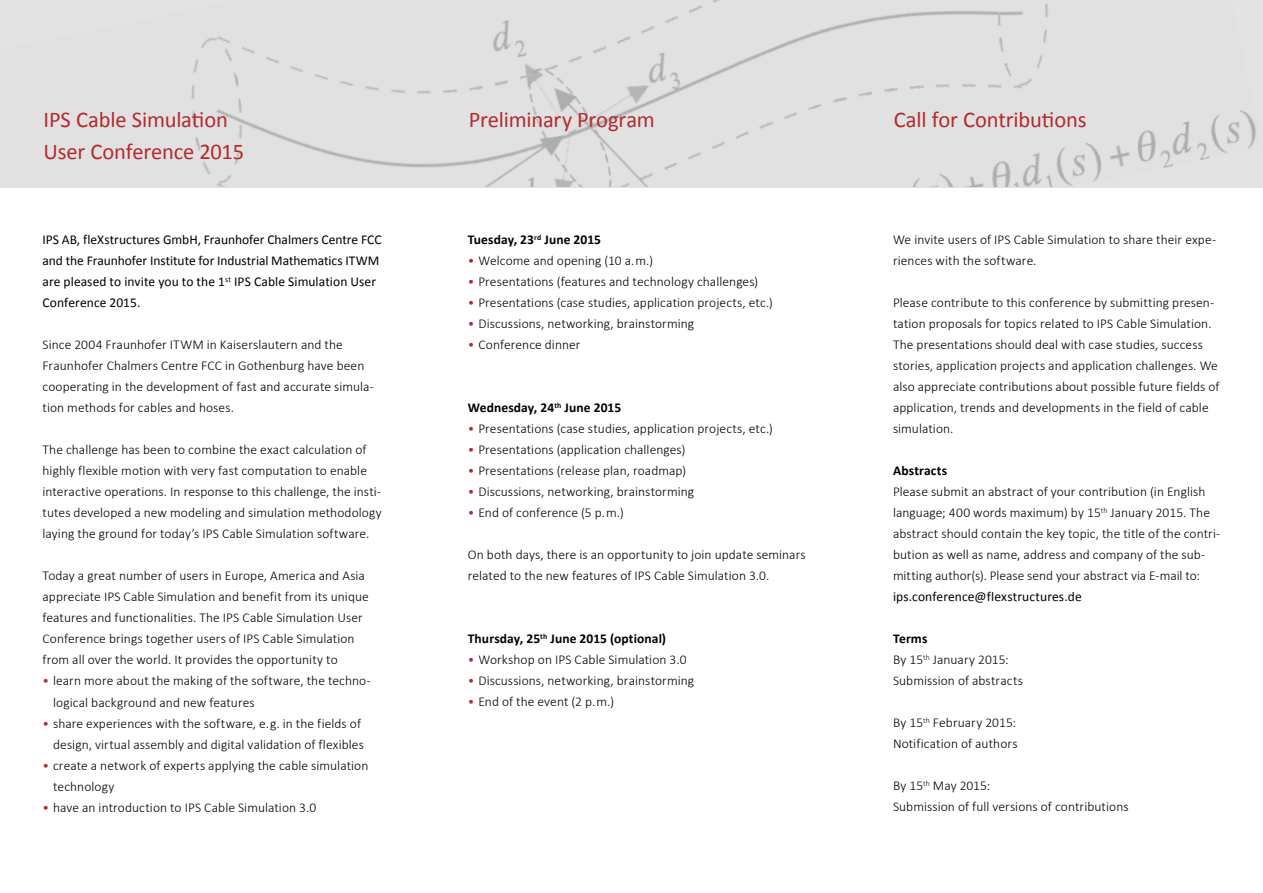
<style>
.page{position:relative;width:1263px;height:893px;background:#fff}
.page>*{position:absolute;margin:0;border:0;box-sizing:border-box;transform-origin:0 0}
.t1{font:22.5px/31.5px "Calibri";letter-spacing:-.01em;color:#b42a2d}
.t2{font:300 13.5px/21px "Calibri";letter-spacing:.005em;color:#000}
.t3{font:13.5px/21px "Calibri";color:#000}
.t4{font:700 13.5px "Calibri";letter-spacing:.01em;color:#000}
.s1{color:#b42a2d}
.s2{font-weight:700}
</style>
<div class="page">
<div style="left:0;top:0;width:1263px;height:187px;background:#e1e1e2"></div>
<h1 class="t1" style="left:44px;top:104px;width:202px">IPS Cable Simulation<br>User Conference 2015</h1>
<h1 class="t1" style="left:469px;top:104px;width:188px">Preliminary Program</h1>
<h1 class="t1" style="left:894px;top:104px;width:194px">Call for Contributions</h1>
<p class="t3" style="left:43px;top:229px;width:341px">IPS AB, fleXstructures GmbH, Fraunhofer Chalmers Centre FCC and the Fraunhofer Institute for Industrial Mathematics ITWM are pleased to invite you to the 1<sup>st</sup> IPS Cable Simulation User Conference 2015.</p>
<p class="t2" style="left:43px;top:334px;width:333px">Since 2004 Fraunhofer ITWM in Kaiserslautern and the Fraunhofer Chalmers Centre FCC in Gothenburg have been cooperating in the development of fast and accurate simula&shy;tion methods for cables and hoses.</p>
<p class="t2" style="left:43px;top:439px;width:341px">The challenge has been to combine the exact calculation of highly flexible motion with very fast computation to enable interactive operations. In response to this challenge, the insti&shy;tutes developed a new modeling and simulation methodology laying the ground for today’s IPS Cable Simulation software.</p>
<p class="t2" style="left:43px;top:565px;width:328px">Today a great number of users in Europe, America and Asia appreciate IPS Cable Simulation and benefit from its unique features and functionalities. The IPS Cable Simulation User Conference brings together users of IPS Cable Simulation from all over the world. It provides the opportunity to</p>
<p class="t2" style="left:53px;top:670px;width:319px;text-indent:-11px"><span class="s1">•</span> learn more about the making of the software, the techno&shy;logical background and new features</p>
<p class="t2" style="left:43px;top:712px;width:323px;text-align:right"><span class="s1">•</span> share experiences with the software, e. g. in the fields of design, virtual assembly and digital validation of flexibles</p>
<p class="t2" style="left:53px;top:754px;width:317px;text-indent:-11px"><span class="s1">•</span> create a network of experts applying the cable simulation technology</p>
<p class="t2" style="left:43px;top:796px;width:275px"><span class="s1">•</span> have an introduction to IPS Cable Simulation 3.0</p>
<p class="t4" style="left:468px;top:231px;width:135px">Tuesday, 23<sup>rd</sup> June 2015</p>
<p class="t2" style="left:468px;top:250px;width:187px"><span class="s1">•</span> Welcome and opening (10 a. m.)</p>
<p class="t2" style="left:468px;top:271px;width:292px"><span class="s1">•</span> Presentations (features and technology challenges)</p>
<p class="t2" style="left:468px;top:292px;width:307px"><span class="s1">•</span> Presentations (case studies, application projects, etc.)</p>
<p class="t2" style="left:468px;top:313px;width:228px"><span class="s1">•</span> Discussions, networking, brainstorming</p>
<p class="t2" style="left:468px;top:334px;width:114px"><span class="s1">•</span> Conference dinner</p>
<p class="t4" style="left:468px;top:399px;width:155px">Wednesday, 24<sup>th</sup> June 2015</p>
<p class="t2" style="left:468px;top:418px;width:307px"><span class="s1">•</span> Presentations (case studies, application projects, etc.)</p>
<p class="t2" style="left:468px;top:439px;width:219px"><span class="s1">•</span> Presentations (application challenges)</p>
<p class="t2" style="left:468px;top:460px;width:220px"><span class="s1">•</span> Presentations (release plan, roadmap)</p>
<p class="t2" style="left:468px;top:481px;width:228px"><span class="s1">•</span> Discussions, networking, brainstorming</p>
<p class="t2" style="left:468px;top:502px;width:158px"><span class="s1">•</span> End of conference (5 p. m.)</p>
<p class="t2" style="left:468px;top:544px;width:340px">On both days, there is an opportunity to join update seminars related to the new features of IPS Cable Simulation 3.0.</p>
<p class="t4" style="left:468px;top:630px;width:200px">Thursday, 25<sup>th</sup> June 2015 (optional)</p>
<p class="t2" style="left:468px;top:649px;width:220px"><span class="s1">•</span> Workshop on IPS Cable Simulation 3.0</p>
<p class="t2" style="left:468px;top:670px;width:228px"><span class="s1">•</span> Discussions, networking, brainstorming</p>
<p class="t2" style="left:468px;top:691px;width:148px"><span class="s1">•</span> End of the event (2 p. m.)</p>
<p class="t2" style="left:893px;top:229px;width:325px">We invite users of IPS Cable Simulation to share their expe&shy;riences with the software.</p>
<p class="t2" style="left:893px;top:292px;width:328px">Please contribute to this conference by submitting presen&shy;tation proposals for topics related to IPS Cable Simulation.<br>The presentations should deal with case studies, success stories, application projects and application challenges. We also appreciate contributions about possible future fields of application, trends and developments in the field of cable simulation.</p>
<p class="t4" style="left:893px;top:462px;width:56px">Abstracts</p>
<p class="t2" style="left:893px;top:481px;width:329px">Please submit an abstract of your contribution (in English language; 400 words maximum) by 15<sup>th</sup> January 2015. The abstract should contain the key topic, the title of the contri&shy;bution as well as name, address and company of the sub&shy;mitting author(s). Please send your abstract via E-mail to:</p>
<p class="t3" style="left:893px;top:586px;width:190px">ips.conference@flexstructures.de</p>
<p class="t2" style="left:893px;top:628px;width:132px"><span class="s2">Terms<br></span>By 15<sup>th</sup> January 2015:<br>Submission of abstracts</p>
<p class="t2" style="left:893px;top:712px;width:126px">By 15<sup>th</sup> February 2015:<br>Notification of authors</p>
<p class="t2" style="left:893px;top:775px;width:237px">By 15<sup>th</sup> May 2015:<br>Submission of full versions of contributions</p>
</div>
